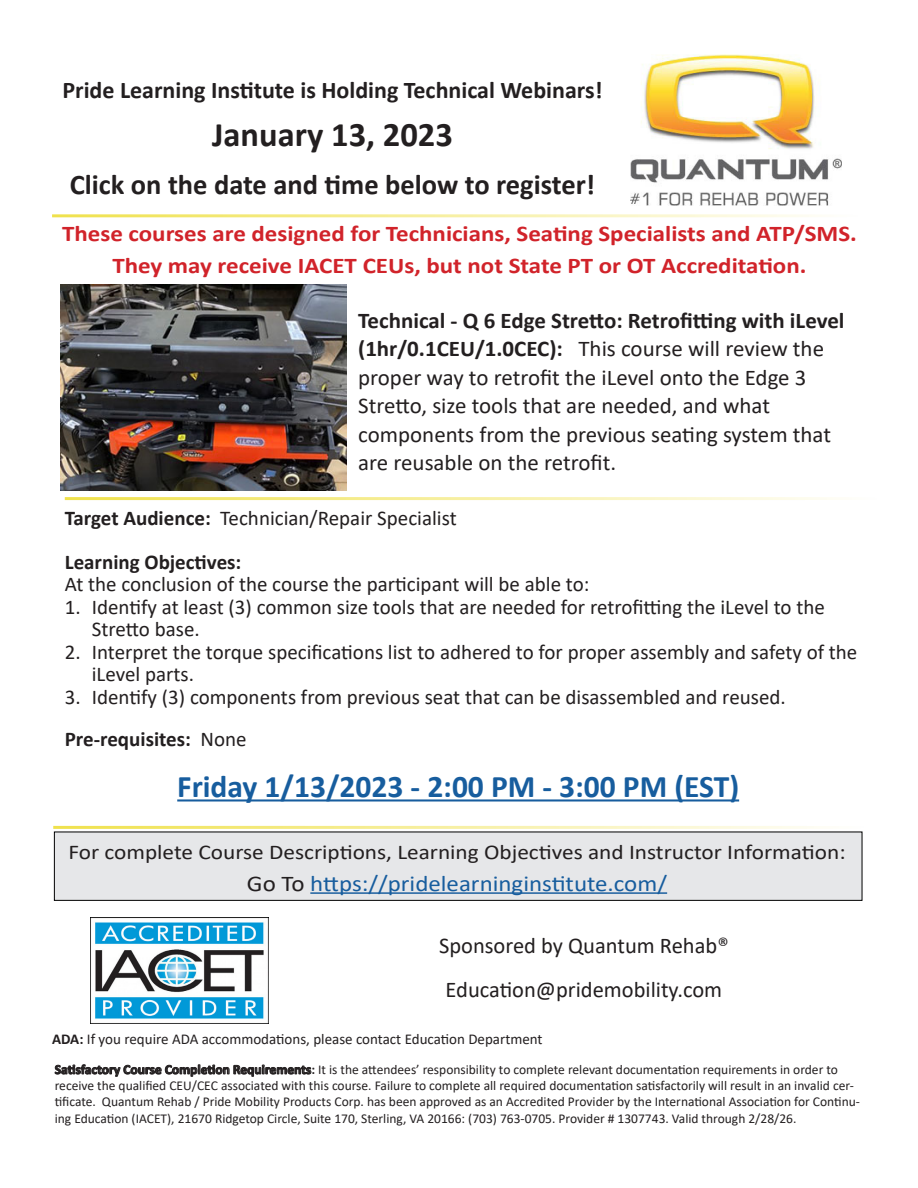
<style>
.page{position:relative;width:918px;height:1188px;background:#fff}
.page>*{position:absolute;margin:0;border:0;box-sizing:border-box;transform-origin:0 0}
.t1{font:700 34.5px "Calibri";color:#231f20}
.t2{font:700 31.5px "Calibri";color:#175d9e}
.t3{font:700 28.5px "Calibri";color:#231f20}
.t4{font:700 24px "Calibri";color:#231f20}
.t5{font:22.5px/28.5px "Calibri";color:#231f20}
.t6{font:700 22.5px "Calibri";color:#d1232a;scale:1.11 1}
.t7{font:22.5px "Calibri";color:#175d9e;scale:1.11 1}
.t8{font:21px/22.5px "Calibri";color:#231f20}
.t9{font:21px "Calibri";color:#231f20;scale:1.11 1}
.t10{font:700 21px "Calibri";color:#231f20}
.t11{font:15px "Calibri";color:#231f20}
.t12{font:13.5px/16.2px "Calibri";color:#231f20}
.s1{font-weight:700}
.s2{font-weight:400}
.s3{color:#231f20}
</style>
<div class="page">
<div style="left:54px;top:832px;width:808px;height:69px;background:#e6e7e9;border:1px solid #000"></div>
<hr style="left:310px;top:892px;width:357px;height:2px;background:#175d9e">
<hr style="left:52px;top:214px;width:807px;height:3px;background:#ead70a">
<hr style="left:53px;top:826px;width:811px;height:3px;background:#ead70a">
<img style="left:631px;top:54px;width:210px;height:151px">
<hr style="left:177px;top:799px;width:562px;height:3px;background:#175d9e">
<hr style="left:65px;top:497px;width:812px;height:3px;background:#ead70a">
<img style="left:60px;top:284px;width:287px;height:206px">
<img style="left:90px;top:918px;width:178px;height:106px">
<p class="t4" style="left:62px;top:73px;width:542px">Pride Learning Institute is Holding Technical Webinars!</p>
<p class="t1" style="left:212px;top:110px;width:242px">January 13, 2023</p>
<p class="t3" style="left:70px;top:165px;width:527px">Click on the date and time below to register!</p>
<p class="t6" style="left:62px;top:218px;width:718px">These courses are designed for Technicians, Seating Specialists and ATP/SMS.</p>
<p class="t6" style="left:112px;top:249px;width:627px">They may receive IACET CEUs, but not State PT or OT Accreditation.</p>
<p class="t5" style="left:358px;top:306px;width:488px"><span class="s1">Technical - Q 6 Edge Stretto: Retrofitting with iLevel (1hr/0.1CEU/1.0CEC):</span> This course will review the proper way to retrofit the iLevel onto the Edge 3<br>Stretto, size tools that are needed, and what components from the previous seating system that are reusable on the retrofit.</p>
<p class="t8" style="left:65px;top:506px;width:393px"><span class="s1">Target Audience:</span> Technician/Repair Specialist</p>
<p class="t10" style="left:65px;top:547px;width:178px">Learning Objectives:</p>
<p class="t8" style="left:65px;top:572px;width:526px">At the conclusion of the course the participant will be able to:</p>
<p class="t8" style="left:92px;top:595px;width:735px;text-indent:-27px">1. Identify at least (3) common size tools that are needed for retrofitting the iLevel to the<br>Stretto base.</p>
<p class="t8" style="left:92px;top:640px;width:767px;text-indent:-27px">2. Interpret the torque specifications list to adhered to for proper assembly and safety of the iLevel parts.</p>
<p class="t8" style="left:65px;top:685px;width:723px">3. Identify (3) components from previous seat that can be disassembled and reused.</p>
<p class="t10" style="left:65px;top:724px;width:183px">Pre-requisites: <span class="s2">None</span></p>
<p class="t2" style="left:177px;top:764px;width:563px">Friday 1/13/2023 - 2:00 PM - 3:00 PM (EST)</p>
<p class="t9" style="left:68px;top:837px;width:702px">For complete Course Descriptions, Learning Objectives and Instructor Information:</p>
<p class="t7" style="left:247px;top:867px;width:380px"><span class="s3">Go To</span> https://pridelearninginstitute.com/</p>
<p class="t5" style="left:439px;top:924px;width:291px;line-height:43.5px">Sponsored by Quantum Rehab®<br>Education@pridemobility.com</p>
<p class="t11" style="left:52px;top:1029px;width:492px"><span class="s1">ADA:</span> If you require ADA accommodations, please contact Education Department</p>
<p class="t12" style="left:55px;top:1061px;width:807px"><span class="s1">Satisfactory Course Completion Requirements:</span> It is the attendees’ responsibility to complete relevant documentation requirements in order to receive the qualified CEU/CEC associated with this course. Failure to complete all required documentation satisfactorily will result in an invalid cer&shy;tificate. Quantum Rehab / Pride Mobility Products Corp. has been approved as an Accredited Provider by the International Association for Continu&shy;ing Education (IACET), 21670 Ridgetop Circle, Suite 170, Sterling, VA 20166: (703) 763-0705. Provider # 1307743. Valid through 2/28/26.</p>
</div>
